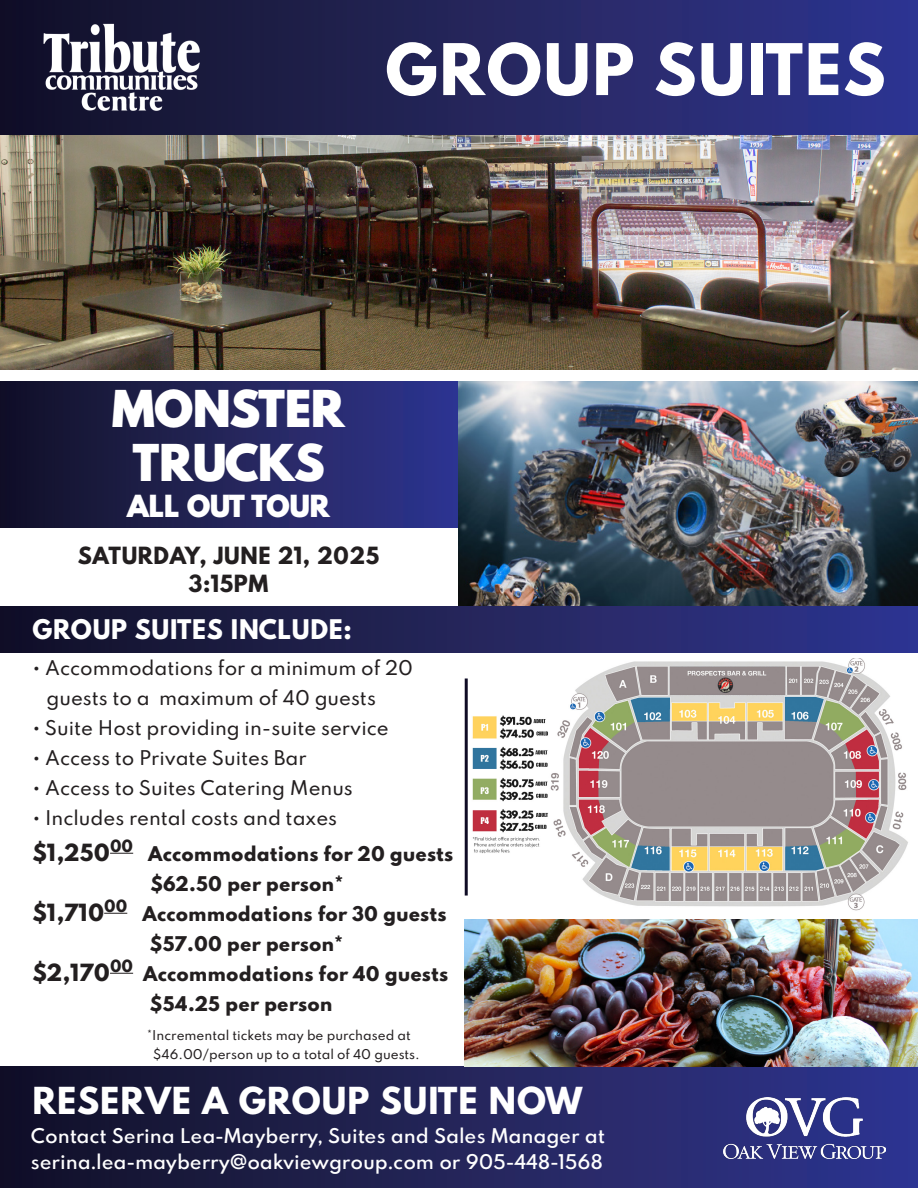
<style>
.page{position:relative;width:918px;height:1188px;background:#fff}
.page>*{position:absolute;margin:0;border:0;box-sizing:border-box;transform-origin:0 0}
.t1{font:800 63px "Spartan MB";letter-spacing:.03em;color:#fff}
.t2{font:900 45px/54px "Spartan MB";color:#fff;text-align:center}
.t3{font:800 33px "Spartan MB";letter-spacing:.03em;color:#fff}
.t4{font:900 27px "Spartan MB";color:#fff}
.t5{font:800 24px "Spartan MB";letter-spacing:.03em;color:#fff}
.t6{font:800 21px "Spartan MB";letter-spacing:.03em;color:#231f20}
.t7{font:800 21px "Spartan";color:#231f20}
.t8{font:500 18px/30px "Spartan";color:#231f20}
.t9{font:800 18px/30px "Spartan";color:#231f20}
.t10{font:600 18px/25.5px "Spartan MB";letter-spacing:.03em;color:#fff}
.t11{font:500 12px/19.5px "Spartan";color:#231f20}
</style>
<div class="page">
<div style="left:0;top:1066px;width:918px;height:122px;background:linear-gradient(to right,#121125,#323891)"></div>
<div style="left:1px;top:0;width:917px;height:135px;background:linear-gradient(to right,#131125,#313690)"></div>
<img style="left:724px;top:1098px;width:162px;height:60px">
<img style="left:32px;top:12px;width:178px;height:111px">
<img style="left:0;top:135px;width:917px;height:234px">
<div style="left:0;top:381px;width:458px;height:146px;background:linear-gradient(to right,#131125,#313690)"></div>
<img style="left:458px;top:381px;width:459px;height:225px">
<svg style="left:110px;top:853px;width:23px;height:1px"></svg>
<svg style="left:104px;top:913px;width:23px;height:1px"></svg>
<svg style="left:110px;top:973px;width:23px;height:1px"></svg>
<img style="left:472px;top:659px;width:436px;height:252px">
<hr style="left:465px;top:679px;width:3px;height:217px;background:#0f0c25">
<img style="left:465px;top:920px;width:452px;height:146px">
<div style="left:0;top:606px;width:918px;height:47px;background:linear-gradient(to right,#131125,#313690)"></div>
<p class="t1" style="left:385px;top:20px;width:502px">GROUP SUITES</p>
<p class="t2" style="left:112px;top:382px;width:234px">MONSTER<br>TRUCKS</p>
<p class="t4" style="left:127px;top:484px;width:205px">ALL OUT TOUR</p>
<p class="t6" style="left:78px;top:539px;width:303px">SATURDAY, JUNE 21, 2025</p>
<p class="t6" style="left:189px;top:567px;width:81px">3:15PM</p>
<p class="t5" style="left:32px;top:610px;width:321px">GROUP SUITES INCLUDE:</p>
<p class="t8" style="left:46px;top:652px;width:368px;text-indent:-14px">• Accommodations for a minimum of 20 guests to a maximum of 40 guests</p>
<p class="t8" style="left:32px;top:712px;width:358px">• Suite Host providing in-suite service</p>
<p class="t8" style="left:32px;top:742px;width:276px">• Access to Private Suites Bar</p>
<p class="t8" style="left:32px;top:772px;width:322px">• Access to Suites Catering Menus</p>
<p class="t8" style="left:32px;top:802px;width:306px">• Includes rental costs and taxes</p>
<p class="t7" style="left:32px;top:837px;width:102px">$1,250<sup>00</sup></p>
<p class="t9" style="left:148px;top:838px;width:307px">Accommodations for 20 guests $62.50 per person*</p>
<p class="t7" style="left:32px;top:897px;width:96px">$1,710<sup>00</sup></p>
<p class="t9" style="left:150px;top:898px;width:298px;text-indent:-8px">Accommodations for 30 guests $57.00 per person*</p>
<p class="t7" style="left:32px;top:957px;width:102px">$2,170<sup>00</sup></p>
<p class="t9" style="left:150px;top:958px;width:300px;text-indent:-7px">Accommodations for 40 guests $54.25 per person</p>
<p class="t11" style="left:153px;top:1025px;width:269px;text-indent:-6px">*Incremental tickets may be purchased at $46.00/person up to a total of 40 guests.</p>
<p class="t3" style="left:32px;top:1075px;width:551px">RESERVE A GROUP SUITE NOW</p>
<p class="t10" style="left:31px;top:1123px;width:575px">Contact Serina Lea-Mayberry, Suites and Sales Manager at serina.lea-mayberry@oakviewgroup.com or 905-448-1568</p>
</div>
